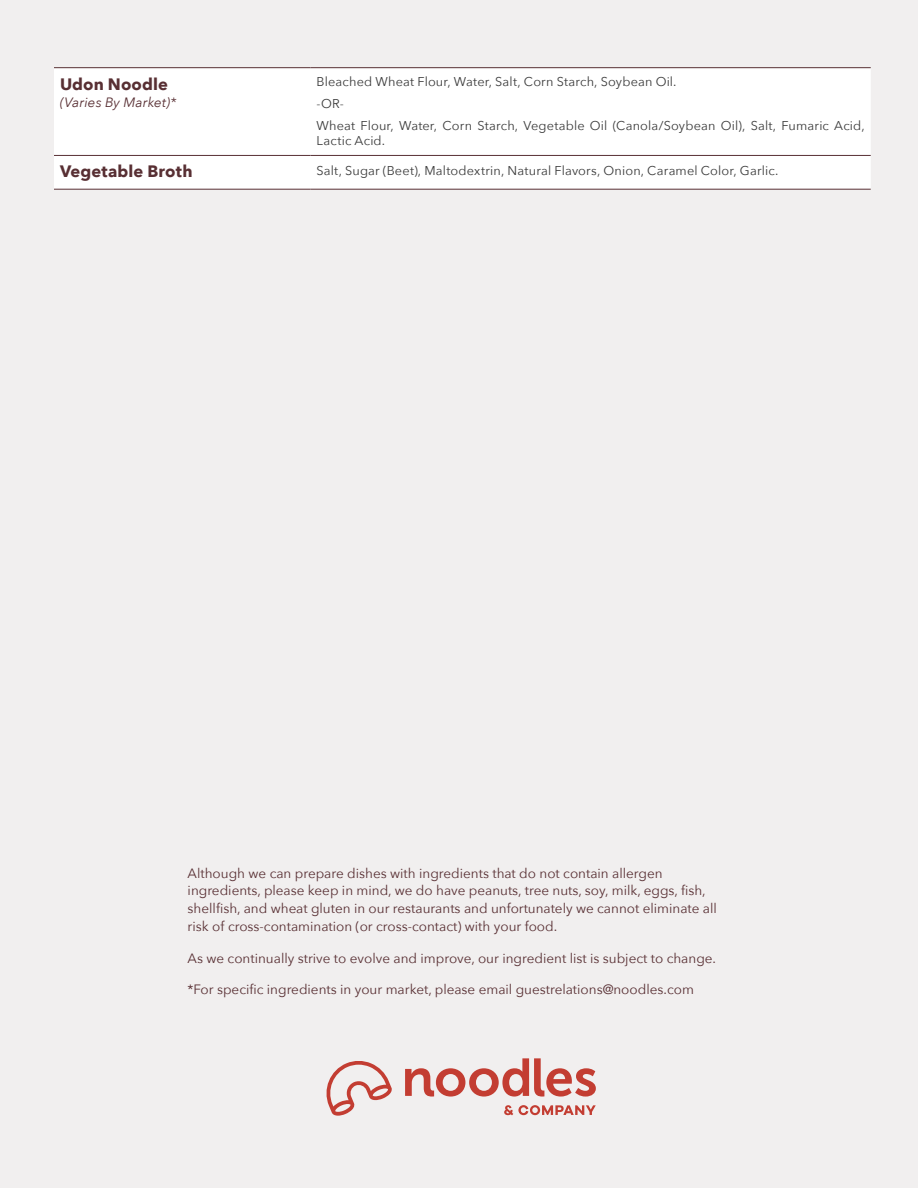
<style>
.page{position:relative;width:918px;height:1188px;background:#f1efef}
.page>*{position:absolute;margin:0;border:0;box-sizing:border-box;transform-origin:0 0}
.t1{font:700 16.5px "Avenir Next";letter-spacing:.005em;color:#582f33}
.t2{font:13.5px/18px "Avenir Next";color:#582f33}
.t3{font:italic 13.5px "Avenir Next";letter-spacing:.01em;color:#582f33}
.t4{font:12.75px/21.8px "Avenir Next";letter-spacing:.01em;color:#3a3a3a}
</style>
<div class="page">
<svg style="left:326px;top:1061px;width:66px;height:55px"></svg>
<svg style="left:504px;top:1105px;width:92px;height:10px"></svg>
<svg style="left:405px;top:1058px;width:191px;height:39px"></svg>
<div style="left:54px;top:68px;width:817px;height:121px;background:#fff"></div>
<hr style="left:54px;top:67px;width:256px;height:1px;background:#582f33">
<hr style="left:54px;top:155px;width:256px;height:1px;background:#582f33">
<hr style="left:54px;top:189px;width:256px;height:1px;background:#582f33">
<hr style="left:310px;top:67px;width:561px;height:1px;background:#582f33">
<hr style="left:310px;top:155px;width:561px;height:1px;background:#582f33">
<hr style="left:310px;top:189px;width:561px;height:1px;background:#582f33">
<p class="t1" style="left:60px;top:70px;width:109px">Udon Noodle</p>
<p class="t3" style="left:60px;top:91px;width:118px">(Varies By Market)*</p>
<p class="t4" style="left:316px;top:71px;width:550px">Bleached Wheat Flour, Water, Salt, Corn Starch, Soybean Oil.<br>-OR-<br>Wheat Flour, Water, Corn Starch, Vegetable Oil (Canola/Soybean Oil), Salt, Fumaric Acid,</p>
<p class="t4" style="left:316px;top:129px;width:70px">Lactic Acid.</p>
<p class="t1" style="left:60px;top:157px;width:134px">Vegetable Broth</p>
<p class="t4" style="left:316px;top:160px;width:464px">Salt, Sugar (Beet), Maltodextrin, Natural Flavors, Onion, Caramel Color, Garlic.</p>
<p class="t2" style="left:188px;top:863px;width:531px">Although we can prepare dishes with ingredients that do not contain allergen ingredients, please keep in mind, we do have peanuts, tree nuts, soy, milk, eggs, fish, shellfish, and wheat gluten in our restaurants and unfortunately we cannot eliminate all risk of cross-contamination (or cross-contact) with your food.</p>
<p class="t2" style="left:188px;top:949px;width:530px">As we continually strive to evolve and improve, our ingredient list is subject to change.</p>
<p class="t2" style="left:188px;top:980px;width:508px">*For specific ingredients in your market, please email guestrelations@noodles.com</p>
</div>
